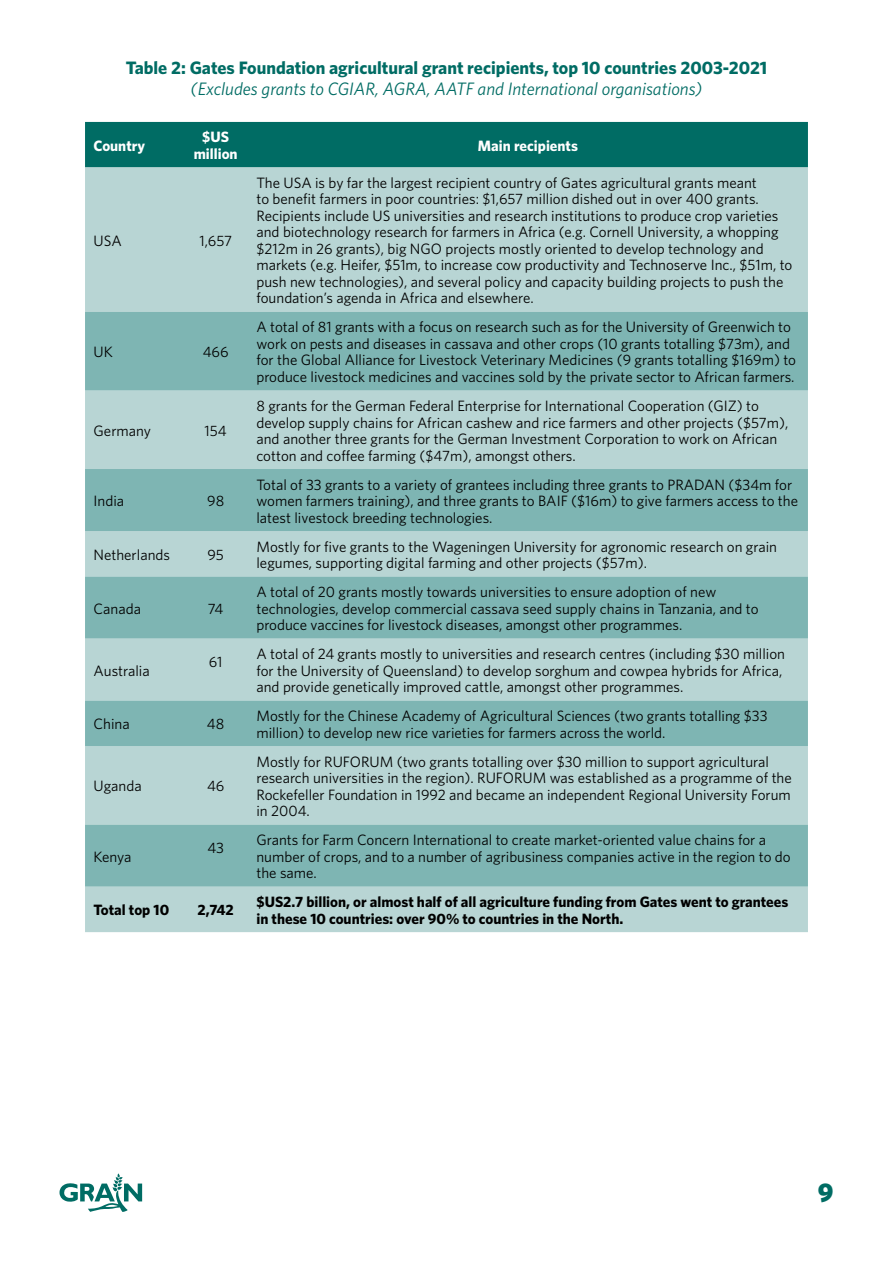
<style>
.page{position:relative;width:893px;height:1263px;background:#fff}
.page>*{position:absolute;margin:0;border:0;box-sizing:border-box;transform-origin:0 0}
.t1{font:900 27px "Whitney";color:#006c64}
.t2{font:700 18px "Whitney";color:#006c64}
.t3{font:italic 18px "Whitney";color:#006c64}
.t4{font:15px/16.5px "Whitney";color:#000}
.t5{font:700 15px/16.5px "Whitney";color:#000}
.t6{font:700 15px/16.5px "Whitney";color:#fff}
</style>
<div class="page">
<svg style="left:60px;top:1173px;width:82px;height:39px"></svg>
<div style="left:85px;top:122px;width:723px;height:45px;background:#006c64"></div>
<div style="left:85px;top:167px;width:723px;height:765px;background:#b8d5d4"></div>
<svg style="left:85px;top:312px;width:723px;height:575px;background:#98c3c2"></svg>
<p class="t2" style="left:126px;top:57px;width:643px">Table 2: Gates Foundation agricultural grant recipients, top 10 countries 2003-2021</p>
<p class="t3" style="left:191px;top:78px;width:513px">(Excludes grants to CGIAR, AGRA, AATF and International organisations)</p>
<p class="t6" style="left:94px;top:137px;width:53px">Country</p>
<p class="t6" style="left:194px;top:129px;width:45px;text-indent:8px">$US million</p>
<p class="t6" style="left:478px;top:137px;width:102px">Main recipients</p>
<p class="t4" style="left:94px;top:232px;width:30px">USA</p>
<p class="t4" style="left:199px;top:232px;width:34px">1,657</p>
<p class="t4" style="left:94px;top:343px;width:21px">UK</p>
<p class="t4" style="left:203px;top:343px;width:27px">466</p>
<p class="t4" style="left:94px;top:422px;width:59px">Germany</p>
<p class="t4" style="left:205px;top:422px;width:24px">154</p>
<p class="t4" style="left:94px;top:492px;width:32px">India</p>
<p class="t4" style="left:207px;top:492px;width:19px">98</p>
<p class="t4" style="left:256px;top:174px;width:537px">The USA is by far the largest recipient country of Gates agricultural grants meant<br>to benefit farmers in poor countries: $1,657 million dished out in over 400 grants.<br>Recipients include US universities and research institutions to produce crop varieties and biotechnology research for farmers in Africa (e.g. Cornell University, a whopping $212m in 26 grants), big NGO projects mostly oriented to develop technology and markets (e.g. Heifer, $51m, to increase cow productivity and Technoserve Inc., $51m, to push new technologies), and several policy and capacity building projects to push the foundation’s agenda in Africa and elsewhere.</p>
<p class="t4" style="left:256px;top:319px;width:541px">A total of 81 grants with a focus on research such as for the University of Greenwich to work on pests and diseases in cassava and other crops (10 grants totalling $73m), and for the Global Alliance for Livestock Veterinary Medicines (9 grants totalling $169m) to produce livestock medicines and vaccines sold by the private sector to African farmers.</p>
<p class="t4" style="left:256px;top:397px;width:533px">8 grants for the German Federal Enterprise for International Cooperation (GIZ) to develop supply chains for African cashew and rice farmers and other projects ($57m), and another three grants for the German Investment Corporation to work on African cotton and coffee farming ($47m), amongst others.</p>
<p class="t4" style="left:256px;top:476px;width:543px">Total of 33 grants to a variety of grantees including three grants to PRADAN ($34m for women farmers training), and three grants to BAIF ($16m) to give farmers access to the latest livestock breeding technologies.</p>
<p class="t4" style="left:94px;top:546px;width:78px">Netherlands</p>
<p class="t4" style="left:208px;top:546px;width:18px">95</p>
<p class="t4" style="left:256px;top:538px;width:522px">Mostly for five grants to the Wageningen University for agronomic research on grain legumes, supporting digital farming and other projects ($57m).</p>
<p class="t4" style="left:94px;top:600px;width:49px">Canada</p>
<p class="t4" style="left:208px;top:600px;width:17px">74</p>
<p class="t4" style="left:256px;top:583px;width:504px">A total of 20 grants mostly towards universities to ensure adoption of new technologies, develop commercial cassava seed supply chains in Tanzania, and to produce vaccines for livestock diseases, amongst other programmes.</p>
<p class="t4" style="left:94px;top:662px;width:58px">Australia</p>
<p class="t4" style="left:209px;top:653px;width:15px">61</p>
<p class="t4" style="left:256px;top:645px;width:530px">A total of 24 grants mostly to universities and research centres (including $30 million for the University of Queensland) to develop sorghum and cowpea hybrids for Africa, and provide genetically improved cattle, amongst other programmes.</p>
<p class="t4" style="left:94px;top:715px;width:38px">China</p>
<p class="t4" style="left:207px;top:715px;width:19px">48</p>
<p class="t4" style="left:256px;top:707px;width:513px">Mostly for the Chinese Academy of Agricultural Sciences (two grants totalling $33 million) to develop new rice varieties for farmers across the world.</p>
<p class="t4" style="left:94px;top:777px;width:50px">Uganda</p>
<p class="t4" style="left:207px;top:777px;width:19px">46</p>
<p class="t4" style="left:256px;top:753px;width:537px">Mostly for RUFORUM (two grants totalling over $30 million to support agricultural research universities in the region). RUFORUM was established as a programme of the Rockefeller Foundation in 1992 and became an independent Regional University Forum in 2004.</p>
<p class="t4" style="left:94px;top:848px;width:40px">Kenya</p>
<p class="t4" style="left:207px;top:839px;width:18px">43</p>
<p class="t4" style="left:256px;top:831px;width:536px">Grants for Farm Concern International to create market-oriented value chains for a number of crops, and to a number of agribusiness companies active in the region to do the same.</p>
<p class="t5" style="left:94px;top:901px;width:77px">Total top 10</p>
<p class="t5" style="left:198px;top:901px;width:38px">2,742</p>
<p class="t5" style="left:256px;top:893px;width:533px">$US2.7 billion, or almost half of all agriculture funding from Gates went to grantees in these 10 countries: over 90% to countries in the North.</p>
<h1 class="t1" style="left:818px;top:1176px;width:17px">9</h1>
</div>
